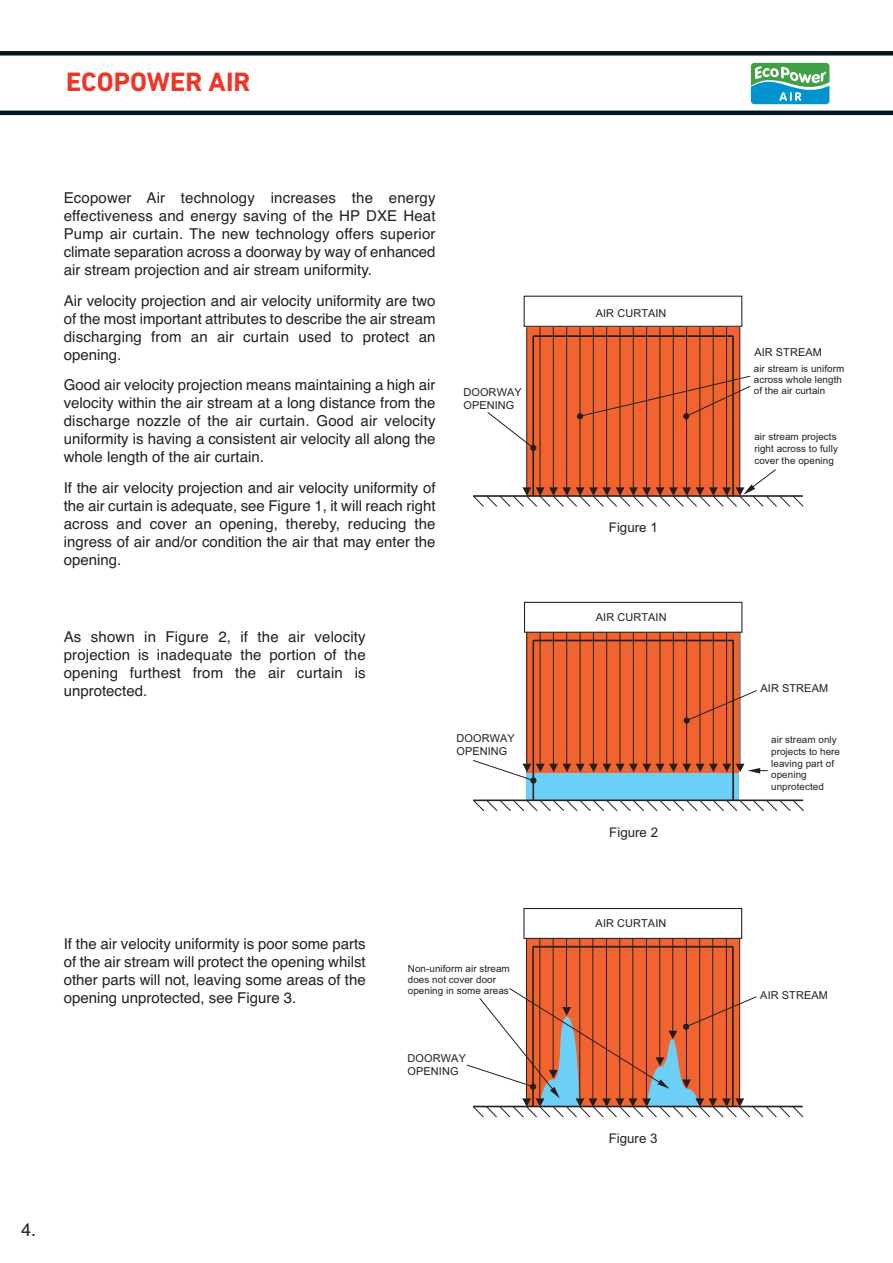
<style>
.page{position:relative;width:893px;height:1263px;background:#fff}
.page>*{position:absolute;margin:0;border:0;box-sizing:border-box;transform-origin:0 0}
.t1{font:700 27px "DIN Next LT Pro";color:#ee3529}
.t2{font:18px "Helvetica";color:#231f20}
.t3{font:15px/18px "Helvetica";color:#231f20;text-align:justify}
.t4{font:13.35px "Arial";color:#231f20}
.t5{font:10.95px/13px "Arial";letter-spacing:.01em;color:#231f20}
.t6{font:9.9px/11.9px "Arial";letter-spacing:.005em;color:#231f20}
</style>
<div class="page">
<div style="left:0;top:51px;width:893px;height:5px;background:#011622"></div>
<hr style="left:0;top:111px;width:893px;height:4px;background:#011622">
<svg style="left:750px;top:62px;width:80px;height:43px"></svg>
<svg style="left:751px;top:63px;width:78px;height:41px;background:#4daea4"></svg>
<div style="left:527px;top:326px;width:212px;height:170px;background:#f2642f"></div>
<hr style="left:732px;top:336px;width:2px;height:160px;background:#231f20">
<hr style="left:532px;top:336px;width:2px;height:160px;background:#231f20">
<hr style="left:533px;top:335px;width:200px;height:2px;background:#231f20">
<div style="left:524px;top:296px;width:218px;height:31px;border:1px solid #231f20"></div>
<hr style="left:526px;top:327px;width:1px;height:160px;background:#231f20">
<hr style="left:540px;top:327px;width:1px;height:160px;background:#231f20">
<hr style="left:553px;top:327px;width:1px;height:160px;background:#231f20">
<hr style="left:566px;top:327px;width:1px;height:160px;background:#231f20">
<hr style="left:580px;top:327px;width:1px;height:160px;background:#231f20">
<hr style="left:593px;top:327px;width:1px;height:160px;background:#231f20">
<hr style="left:606px;top:327px;width:1px;height:160px;background:#231f20">
<hr style="left:619px;top:327px;width:1px;height:160px;background:#231f20">
<hr style="left:633px;top:327px;width:1px;height:160px;background:#231f20">
<hr style="left:646px;top:327px;width:1px;height:160px;background:#231f20">
<hr style="left:659px;top:327px;width:1px;height:160px;background:#231f20">
<hr style="left:673px;top:327px;width:1px;height:160px;background:#231f20">
<hr style="left:686px;top:327px;width:1px;height:160px;background:#231f20">
<hr style="left:699px;top:327px;width:1px;height:160px;background:#231f20">
<hr style="left:713px;top:327px;width:1px;height:160px;background:#231f20">
<hr style="left:726px;top:327px;width:1px;height:160px;background:#231f20">
<hr style="left:739px;top:327px;width:1px;height:160px;background:#231f20">
<svg style="left:487px;top:411px;width:49px;height:40px"></svg>
<svg style="left:473px;top:469px;width:331px;height:38px"></svg>
<svg style="left:577px;top:375px;width:174px;height:44px"></svg>
<div style="left:527px;top:773px;width:212px;height:27px;background:#6bcff6"></div>
<div style="left:527px;top:632px;width:212px;height:141px;background:#f2642f"></div>
<hr style="left:732px;top:640px;width:2px;height:160px;background:#231f20">
<hr style="left:532px;top:640px;width:2px;height:160px;background:#231f20">
<svg style="left:473px;top:799px;width:331px;height:12px"></svg>
<hr style="left:533px;top:640px;width:200px;height:1px;background:#231f20">
<div style="left:524px;top:602px;width:218px;height:31px;border:1px solid #231f20"></div>
<hr style="left:526px;top:632px;width:1px;height:132px;background:#231f20">
<hr style="left:540px;top:632px;width:1px;height:132px;background:#231f20">
<hr style="left:553px;top:632px;width:1px;height:132px;background:#231f20">
<hr style="left:566px;top:632px;width:1px;height:132px;background:#231f20">
<hr style="left:580px;top:632px;width:1px;height:132px;background:#231f20">
<hr style="left:593px;top:632px;width:1px;height:132px;background:#231f20">
<hr style="left:606px;top:632px;width:1px;height:132px;background:#231f20">
<hr style="left:620px;top:632px;width:1px;height:132px;background:#231f20">
<hr style="left:633px;top:632px;width:1px;height:132px;background:#231f20">
<hr style="left:646px;top:632px;width:1px;height:132px;background:#231f20">
<hr style="left:660px;top:632px;width:1px;height:132px;background:#231f20">
<hr style="left:673px;top:632px;width:1px;height:132px;background:#231f20">
<hr style="left:686px;top:632px;width:1px;height:132px;background:#231f20">
<hr style="left:699px;top:632px;width:1px;height:132px;background:#231f20">
<hr style="left:713px;top:632px;width:1px;height:132px;background:#231f20">
<hr style="left:726px;top:632px;width:1px;height:132px;background:#231f20">
<hr style="left:739px;top:632px;width:1px;height:132px;background:#231f20">
<svg style="left:684px;top:690px;width:73px;height:33px"></svg>
<svg style="left:473px;top:759px;width:294px;height:24px"></svg>
<div style="left:523px;top:908px;width:219px;height:31px;border:1px solid #231f20"></div>
<svg style="left:466px;top:938px;width:338px;height:180px"></svg>
<h1 class="t1" style="left:66px;top:73px;width:186px">ECOPOWER AIR</h1>
<p class="t3" style="left:64px;top:189px;width:373px">Ecopower Air technology increases the energy effectiveness and energy saving of the HP DXE Heat Pump air curtain. The new technology offers superior climate separation across a doorway by way of enhanced air stream projection and air stream uniformity.</p>
<p class="t3" style="left:64px;top:291px;width:373px">Air velocity projection and air velocity uniformity are two of the most important attributes to describe the air stream discharging from an air curtain used to protect an opening.</p>
<p class="t3" style="left:64px;top:376px;width:373px">Good air velocity projection means maintaining a high air velocity within the air stream at a long distance from the discharge nozzle of the air curtain. Good air velocity uniformity is having a consistent air velocity all along the whole length of the air curtain.</p>
<p class="t3" style="left:64px;top:479px;width:373px">If the air velocity projection and air velocity uniformity of the air curtain is adequate, see Figure 1, it will reach right across and cover an opening, thereby, reducing the ingress of air and/or condition the air that may enter the opening.</p>
<p class="t5" style="left:463px;top:385px;width:60px">DOORWAY<br>OPENING</p>
<p class="t3" style="left:64px;top:628px;width:303px">As shown in Figure 2, if the air velocity projection is inadequate the portion of the opening furthest from the air curtain is unprotected.</p>
<p class="t5" style="left:456px;top:731px;width:60px">DOORWAY<br>OPENING</p>
<p class="t3" style="left:64px;top:935px;width:303px">If the air velocity uniformity is poor some parts of the air stream will protect the opening whilst other parts will not, leaving some areas of the opening unprotected, see Figure 3.</p>
<p class="t6" style="left:408px;top:963px;width:103px;line-height:11.2px">Non-uniform air stream does not cover door opening in some areas</p>
<p class="t5" style="left:408px;top:1051px;width:60px">DOORWAY<br>OPENING</p>
<p class="t2" style="left:21px;top:1219px;width:17px">4.</p>
<p class="t5" style="left:596px;top:307px;width:72px">AIR CURTAIN</p>
<p class="t4" style="left:609px;top:519px;width:50px">Figure 1</p>
<p class="t5" style="left:596px;top:611px;width:72px">AIR CURTAIN</p>
<p class="t4" style="left:609px;top:823px;width:50px">Figure 2</p>
<p class="t5" style="left:596px;top:917px;width:72px">AIR CURTAIN</p>
<p class="t4" style="left:609px;top:1129px;width:50px">Figure 3</p>
<p class="t5" style="left:754px;top:346px;width:69px">AIR STREAM</p>
<p class="t6" style="left:754px;top:363px;width:92px;line-height:11.2px">air stream is uniform across whole length of the air curtain</p>
<p class="t6" style="left:754px;top:431px;width:85px">air stream projects right across to fully cover the opening</p>
<p class="t5" style="left:761px;top:682px;width:69px">AIR STREAM</p>
<p class="t6" style="left:771px;top:734px;width:70px">air stream only projects to here leaving part of opening unprotected</p>
<p class="t5" style="left:760px;top:988px;width:69px">AIR STREAM</p>
</div>
